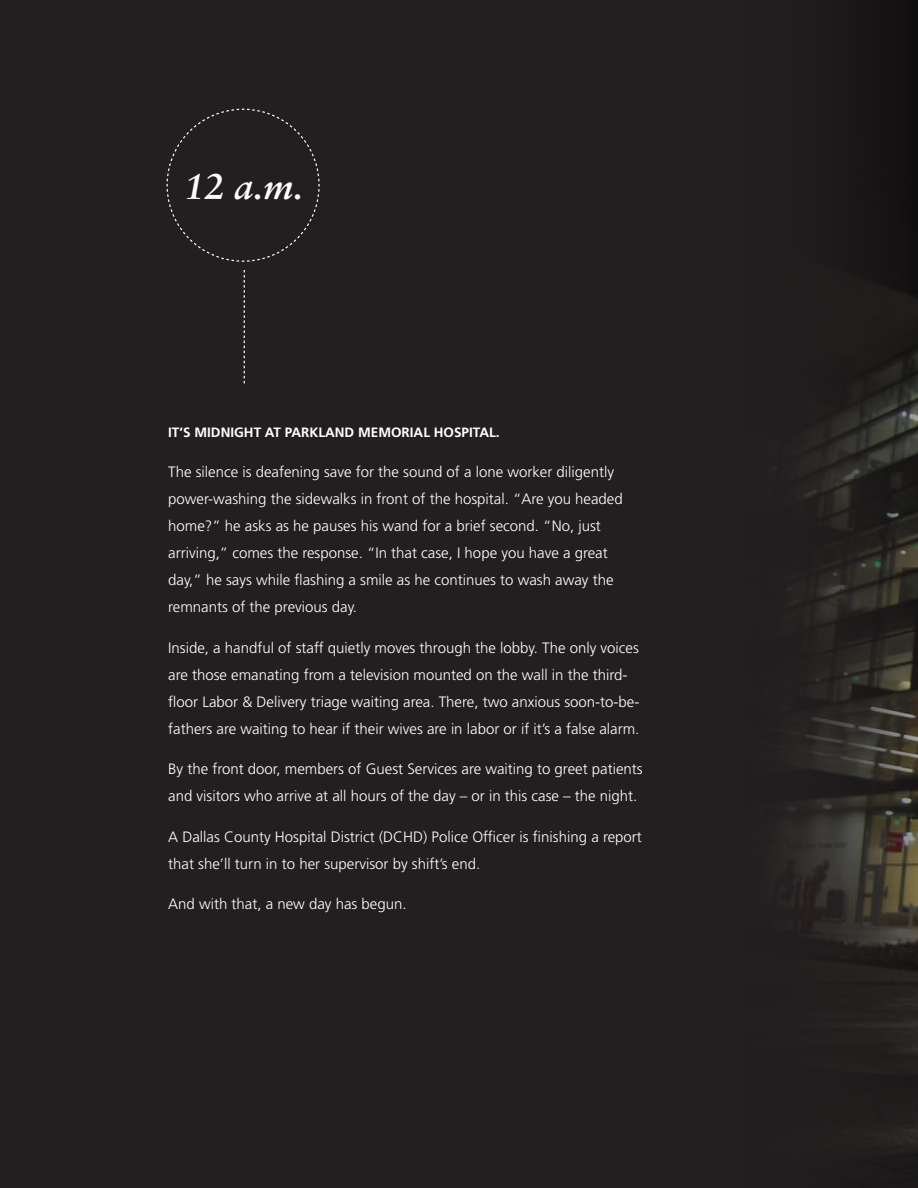
<style>
.page{position:relative;width:918px;height:1188px;background:#231f20}
.page>*{position:absolute;margin:0;border:0;box-sizing:border-box;transform-origin:0 0}
.Section_Text{font:italic 700 36px "Sabon LT Std";color:#fff}
.Body{font:300 15px/27px "Frutiger LT Std";color:#fff}
.Body-2{font:700 13.5px "Frutiger LT Std";color:#fff}
</style>
<div class="page">
<svg style="left:244px;top:270px;width:1px;height:113px"></svg>
<svg style="left:166px;top:108px;width:154px;height:154px"></svg>
<p class="Section_Text" style="left:184px;top:165px;width:121px">12 a.m.</p>
<p class="Body-2" style="left:168px;top:424px;width:333px">IT’S MIDNIGHT AT PARKLAND MEMORIAL HOSPITAL.</p>
<p class="Body" style="left:168px;top:459px;width:456px">The silence is deafening save for the sound of a lone worker diligently power-washing the sidewalks in front of the hospital. “Are you headed home?” he asks as he pauses his wand for a brief second. “No, just arriving,” comes the response. “In that case, I hope you have a great day,” he says while flashing a smile as he continues to wash away the remnants of the previous day.</p>
<p class="Body" style="left:168px;top:634px;width:473px">Inside, a handful of staff quietly moves through the lobby. The only voices are those emanating from a television mounted on the wall in the third&shy;floor Labor &amp; Delivery triage waiting area. There, two anxious soon-to-be&shy;fathers are waiting to hear if their wives are in labor or if it’s a false alarm.</p>
<p class="Body" style="left:168px;top:756px;width:476px">By the front door, members of Guest Services are waiting to greet patients and visitors who arrive at all hours of the day – or in this case – the night.</p>
<p class="Body" style="left:168px;top:823px;width:475px">A Dallas County Hospital District (DCHD) Police Officer is finishing a report that she’ll turn in to her supervisor by shift’s end.</p>
<p class="Body" style="left:168px;top:891px;width:240px">And with that, a new day has begun.</p>
</div>
